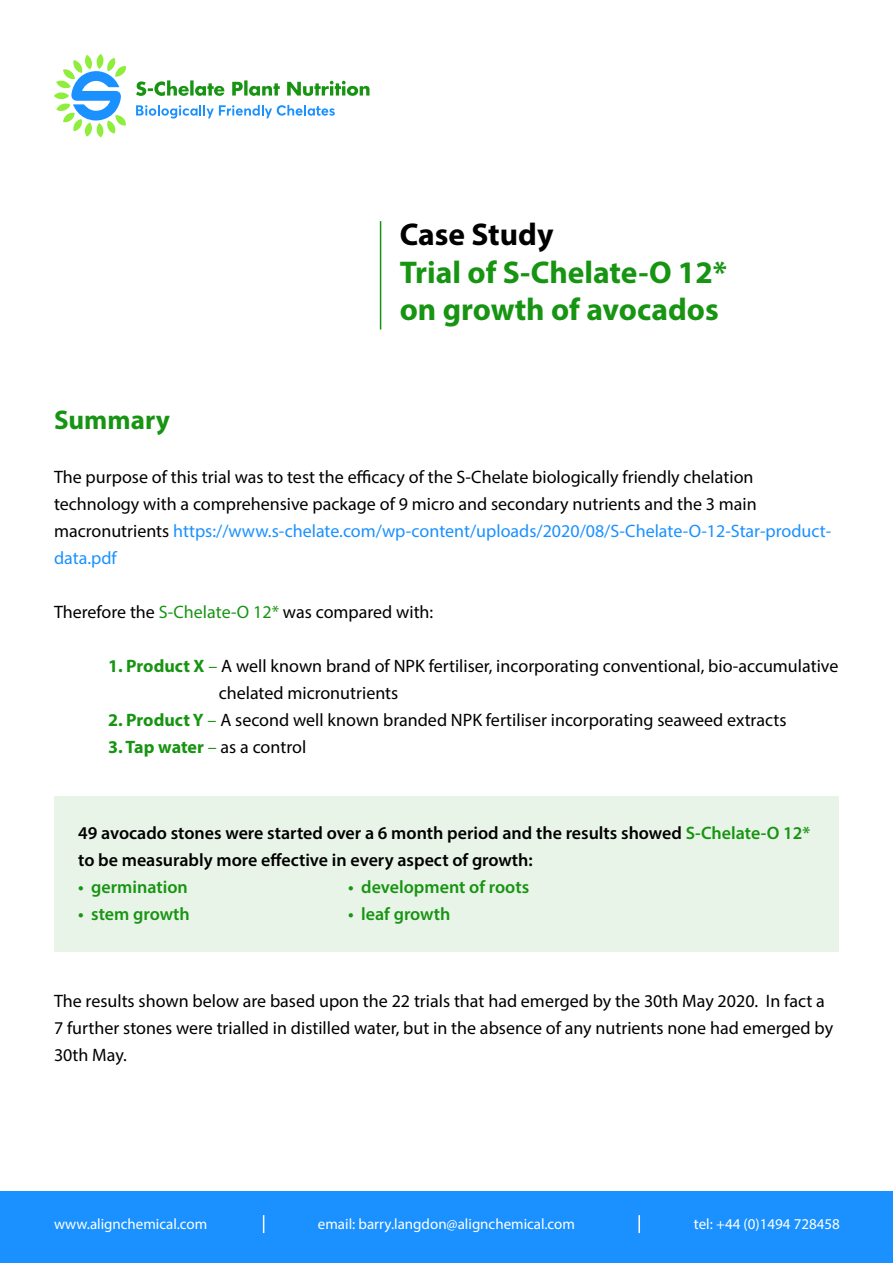
<style>
.page{position:relative;width:893px;height:1263px;background:#fff}
.page>*{position:absolute;margin:0;border:0;box-sizing:border-box;transform-origin:0 0}
.t1{font:700 31.5px/37.8px "Myriad Pro";color:#179412}
.t2{font:700 31.5px "Myriad Pro";color:#000}
.t3{font:700 27px "Myriad Pro";color:#179412}
.t4{font:18px/27px "Myriad Pro";color:#000}
.t5{font:600 18px/27px "Myriad Pro";color:#000}
.t6{font:600 18px "Myriad Pro";color:#179412}
.t7{font:700 18px "Myriad Pro";color:#179412}
.t8{font:15px "Myriad Pro";color:#fff}
.s1{color:#1a91ff}
.s2{color:#179412}
.s3{font-weight:700;color:#179412}
.s4{font-weight:400}
.s5{font-weight:400;color:#000}
</style>
<div class="page">
<div style="left:0;top:1191px;width:893px;height:72px;background:#1a91ff"></div>
<svg style="left:638px;top:1215px;width:2px;height:18px"></svg>
<svg style="left:263px;top:1215px;width:1px;height:18px"></svg>
<svg style="left:136px;top:80px;width:234px;height:16px"></svg>
<svg style="left:54px;top:54px;width:72px;height:83px"></svg>
<svg style="left:136px;top:105px;width:199px;height:13px"></svg>
<div style="left:54px;top:796px;width:785px;height:156px;background:#e8f4e7"></div>
<hr style="left:380px;top:221px;width:1px;height:109px;background:#179412">
<h1 class="t2" style="left:400px;top:214px;width:155px">Case Study</h1>
<h1 class="t1" style="left:400px;top:252px;width:329px">Trial of S-Chelate-O 12* on growth of avocados</h1>
<h2 class="t3" style="left:54px;top:402px;width:117px">Summary</h2>
<p class="t4" style="left:54px;top:463px;width:779px">The purpose of this trial was to test the efficacy of the S-Chelate biologically friendly chelation technology with a comprehensive package of 9 micro and secondary nutrients and the 3 main macronutrients <span class="s1">https://www.s-chelate.com/wp-content/uploads/2020/08/S-Chelate-O-12-Star-product&shy;data.pdf</span></p>
<p class="t4" style="left:54px;top:598px;width:381px">Therefore the <span class="s2">S-Chelate-O 12*</span> was compared with:</p>
<p class="t4" style="left:219px;top:652px;width:621px;text-indent:-111px"><span class="s3">1. Product X</span> <span class="s2">–</span> A well known brand of NPK fertiliser, incorporating conventional, bio-accumulative chelated micronutrients</p>
<p class="t4" style="left:108px;top:706px;width:680px"><span class="s3">2. Product Y</span> <span class="s2">–</span> A second well known branded NPK fertiliser incorporating seaweed extracts</p>
<p class="t7" style="left:108px;top:735px;width:200px">3. Tap water <span class="s4">–</span> <span class="s5">as a control</span></p>
<p class="t5" style="left:78px;top:819px;width:734px">49 avocado stones were started over a 6 month period and the results showed <span class="s2">S-Chelate-O 12* </span>to be measurably more effective in every aspect of growth:</p>
<p class="t6" style="left:78px;top:875px;width:111px">• germination</p>
<p class="t6" style="left:348px;top:875px;width:183px">• development of roots</p>
<p class="t6" style="left:78px;top:902px;width:113px">• stem growth</p>
<p class="t6" style="left:348px;top:902px;width:104px">• leaf growth</p>
<p class="t4" style="left:54px;top:987px;width:781px">The results shown below are based upon the 22 trials that had emerged by the 30th May 2020. In fact a<br>7 further stones were trialled in distilled water, but in the absence of any nutrients none had emerged by<br>30th May.</p>
<p class="t8" style="left:54px;top:1215px;width:155px">www.alignchemical.com</p>
<p class="t8" style="left:318px;top:1215px;width:259px">email: barry.langdon@alignchemical.com</p>
<p class="t8" style="left:694px;top:1215px;width:148px">tel: +44 (0)1494 728458</p>
</div>
